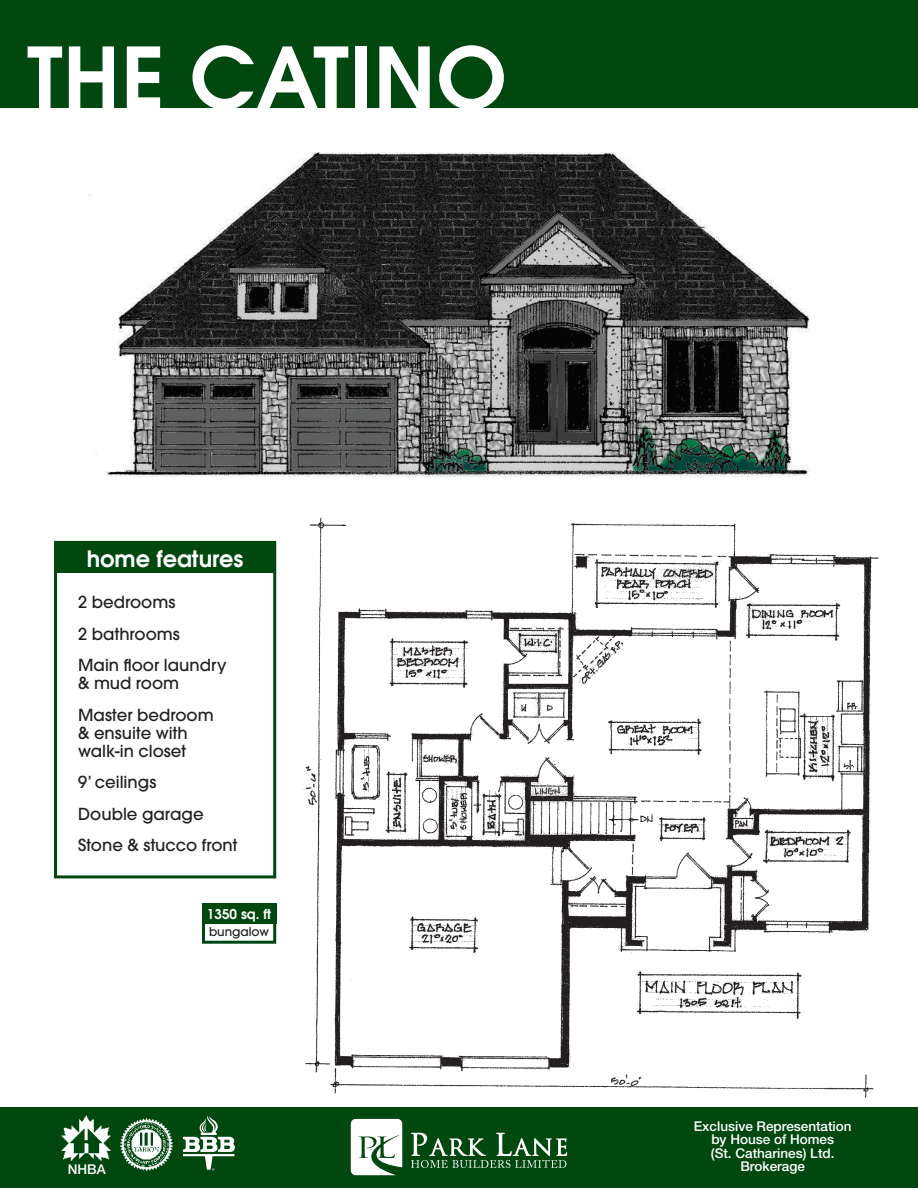
<style>
.page{position:relative;width:918px;height:1188px;background:#fff}
.page>*{position:absolute;margin:0;border:0;box-sizing:border-box;transform-origin:0 0}
.t1{font:600 84px "Avant Garde";letter-spacing:.01em;color:#fff}
.t2{font:600 22.5px "Avant Garde";color:#fff}
.t3{font:500 16.5px/31.5px "Avant Garde";color:#231f20}
.t4{font:500 13.5px/13.5px "Helvetica Neue";color:#fff;text-align:center}
.t5{font:600 13.5px "Avant Garde";color:#fff}
.t6{font:500 12px "Avant Garde";color:#231f20}
</style>
<div class="page">
<img style="left:303px;top:518px;width:576px;height:580px">
<div style="left:0;top:0;width:918px;height:108px;background:#004710"></div>
<div style="left:0;top:1107px;width:918px;height:81px;background:#004710"></div>
<div style="left:54px;top:541px;width:222px;height:337px;border:3px solid #004710"></div>
<div style="left:56px;top:542px;width:219px;height:31px;background:#004710"></div>
<div style="left:202px;top:903px;width:74px;height:41px;border:3px solid #004710"></div>
<div style="left:202px;top:903px;width:74px;height:20px;background:#004710"></div>
<svg style="left:351px;top:1119px;width:51px;height:56px;background:#d1ddd3"></svg>
<svg style="left:411px;top:1133px;width:156px;height:35px"></svg>
<img style="left:120px;top:1119px;width:52px;height:52px">
<img style="left:61px;top:1115px;width:50px;height:46px">
<svg style="left:183px;top:1116px;width:52px;height:55px"></svg>
<img style="left:89px;top:152px;width:721px;height:325px">
<h1 class="t1" style="left:27px;top:22px;width:482px">The Catino</h1>
<h2 class="t2" style="left:87px;top:544px;width:158px">home features</h2>
<p class="t3" style="left:78px;top:586px;width:150px">2 bedrooms<br>2 bathrooms<br>Main floor laundry</p>
<p class="t3" style="left:78px;top:667px;width:137px">&amp; mud room<br>Master bedroom</p>
<p class="t3" style="left:78px;top:724px;width:111px;line-height:18px">&amp; ensuite with walk-in closet</p>
<p class="t3" style="left:78px;top:766px;width:161px">9’ ceilings<br>Double garage<br>Stone &amp; stucco front</p>
<p class="t5" style="left:207px;top:905px;width:66px">1350 sq. ft</p>
<p class="t6" style="left:209px;top:924px;width:61px">bungalow</p>
<p class="t4" style="left:694px;top:1119px;width:159px">Exclusive Representation by House of Homes<br>(St. Catharines) Ltd.</p>
<p class="t4" style="left:68px;top:1163px;width:40px">NHBA</p>
<p class="t4" style="left:740px;top:1160px;width:66px">Brokerage</p>
</div>
